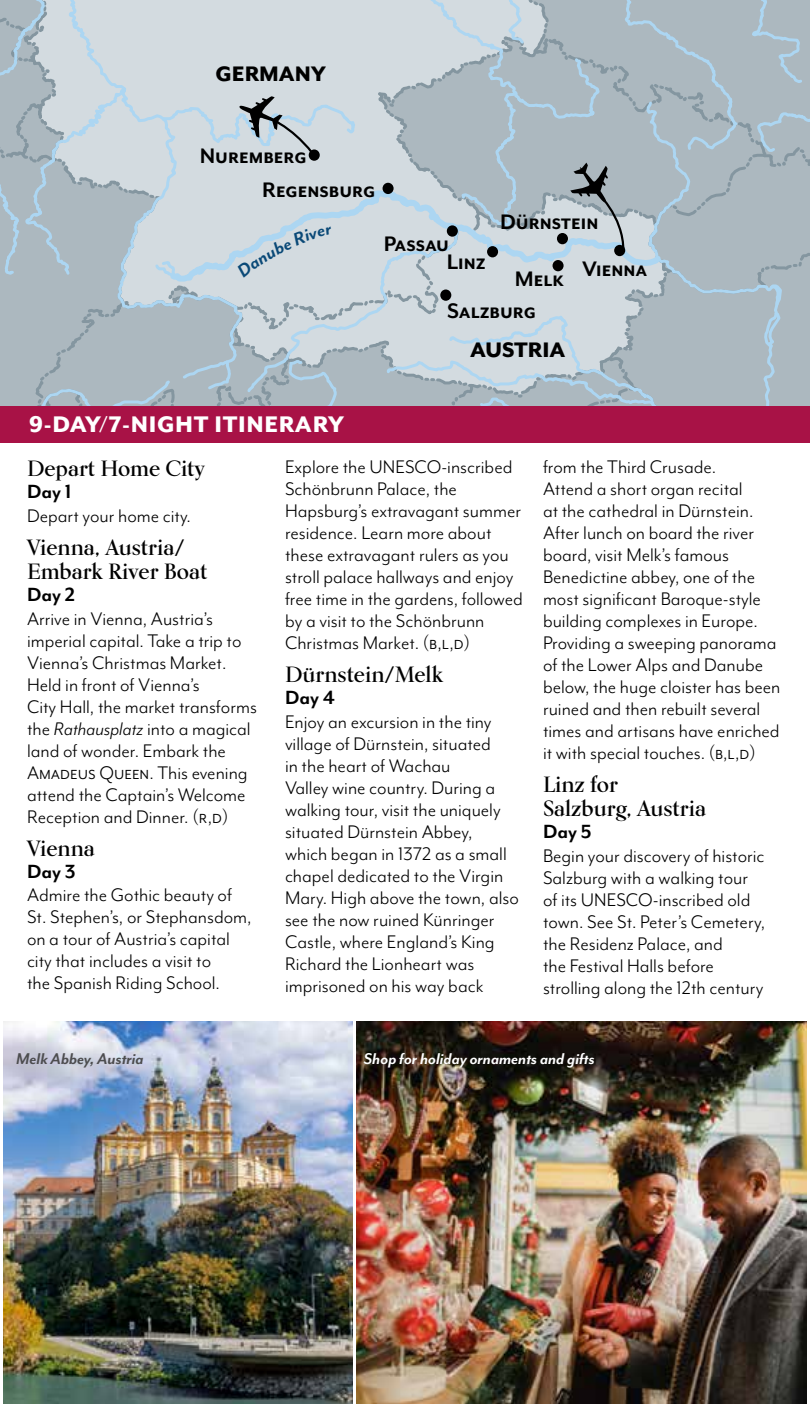
<style>
.page{position:relative;width:810px;height:1404px;background:#fff}
.page>*{position:absolute;margin:0;border:0;box-sizing:border-box;transform-origin:0 0}
.t1{font:800 26px "Mr Eaves Mod OT";letter-spacing:.025em;color:#fff}
.t2{font:700 24.2px/49px "Mr Eaves Mod OT";color:#000}
.t3{font:800 24.2px "Mr Eaves Mod OT";color:#000}
.t4{font:700 22px/24px "Kumlien Pro";color:#000}
.t5{font:700 22px "Mr Eaves Mod OT";color:#000}
.t6{font:21px/22px "Mr Eaves Mod OT";color:#000}
.t7{font:italic 700 18px "Mr Eaves Mod OT";letter-spacing:-.005em;color:#fff}
.t8{font:italic 700 18px "Mr Eaves Mod OT";letter-spacing:-.005em;color:#4d4d4f}
.s1{font-style:italic}
</style>
<div class="page">
<img style="left:4px;top:1022px;width:348px;height:382px">
<div style="left:0;top:406px;width:810px;height:37px;background:#a81246"></div>
<img style="left:357px;top:1022px;width:450px;height:382px">
<svg style="left:0;top:0;width:810px;height:406px"></svg>
<p class="t3" style="left:216px;top:60px;width:112px">GERMANY</p>
<p class="t2" style="left:200px;top:131px;width:109px">Nuremberg</p>
<p class="t2" style="left:262px;top:165px;width:115px">Regensburg</p>
<p class="t2" style="left:384px;top:219px;width:67px">Passau</p>
<p class="t2" style="left:500px;top:197px;width:100px">Dürnstein</p>
<p class="t2" style="left:447px;top:237px;width:91px">Linz<br>Salzburg</p>
<p class="t2" style="left:515px;top:254px;width:51px">Melk</p>
<p class="t3" style="left:470px;top:335px;width:97px">AUSTRIA</p>
<p class="t2" style="left:582px;top:244px;width:67px">Vienna</p>
<p class="t1" style="left:29px;top:409px;width:317px">9-DAY/7-NIGHT ITINERARY</p>
<p class="t4" style="left:27px;top:456px;width:179px">Depart Home City</p>
<p class="t5" style="left:27px;top:479px;width:46px">Day 1</p>
<p class="t6" style="left:27px;top:504px;width:166px">Depart your home city.</p>
<p class="t4" style="left:27px;top:535px;width:182px">Vienna, Austria/<br>Embark River Boat</p>
<p class="t5" style="left:27px;top:582px;width:50px">Day 2</p>
<p class="t6" style="left:27px;top:607px;width:231px">Arrive in Vienna, Austria’s imperial capital. Take a trip to<br>Vienna’s Christmas Market.<br>Held in front of Vienna’s<br>City Hall, the market transforms the <span class="s1">Rathausplatz</span> into a magical land of wonder. Embark the<br>Amadeus Queen. This evening attend the Captain’s Welcome<br>Reception and Dinner. (r,d)</p>
<p class="t4" style="left:27px;top:835px;width:69px">Vienna</p>
<p class="t5" style="left:27px;top:859px;width:50px">Day 3</p>
<p class="t6" style="left:27px;top:884px;width:226px">Admire the Gothic beauty of<br>St. Stephen’s, or Stephansdom, on a tour of Austria’s capital city that includes a visit to<br>the Spanish Riding School.</p>
<p class="t6" style="left:285px;top:456px;width:239px">Explore the UNESCO‑inscribed<br>Schönbrunn Palace, the<br>Hapsburg’s extravagant summer residence. Learn more about these extravagant rulers as you stroll palace hallways and enjoy free time in the gardens, followed by a visit to the Schönbrunn<br>Christmas Market. (b,l,d)</p>
<p class="t4" style="left:285px;top:662px;width:160px">Dürnstein/Melk</p>
<p class="t5" style="left:285px;top:685px;width:52px">Day 4</p>
<p class="t6" style="left:285px;top:711px;width:235px">Enjoy an excursion in the tiny village of Dürnstein, situated<br>in the heart of Wachau<br>Valley wine country. During a walking tour, visit the uniquely situated Dürnstein Abbey, which began in 1372 as a small chapel dedicated to the Virgin<br>Mary. High above the town, also see the now ruined Künringer<br>Castle, where England’s King<br>Richard the Lionheart was imprisoned on his way back</p>
<p class="t6" style="left:543px;top:456px;width:239px">from the Third Crusade.<br>Attend a short organ recital<br>at the cathedral in Dürnstein.<br>After lunch on board the river board, visit Melk’s famous<br>Benedictine abbey, one of the most significant Baroque‑style building complexes in Europe.<br>Providing a sweeping panorama of the Lower Alps and Danube below, the huge cloister has been ruined and then rebuilt several times and artisans have enriched it with special touches. (b,l,d)</p>
<p class="t4" style="left:543px;top:772px;width:164px">Linz for<br>Salzburg, Austria</p>
<p class="t5" style="left:543px;top:819px;width:50px">Day 5</p>
<p class="t6" style="left:543px;top:845px;width:224px">Begin your discovery of historic<br>Salzburg with a walking tour of its UNESCO-inscribed old town. See St. Peter’s Cemetery, the Residenz Palace, and<br>the Festival Halls before strolling along the 12th century</p>
<p class="t8" style="left:16px;top:1048px;width:129px">Melk Abbey, Austria</p>
<p class="t7" style="left:364px;top:1048px;width:232px">Shop for holiday ornaments and gifts</p>
</div>
